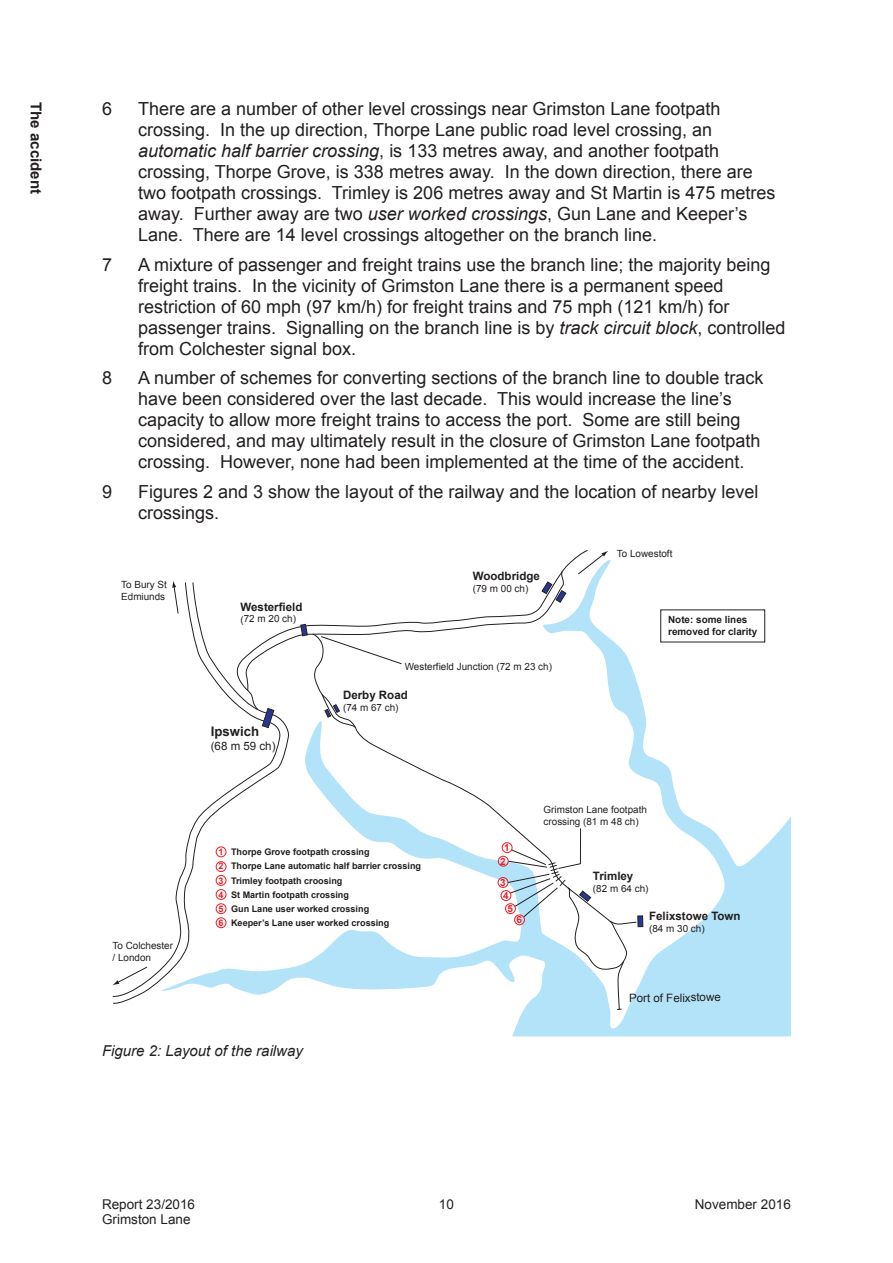
<style>
.page{position:relative;width:893px;height:1263px;background:#fff}
.page>*{position:absolute;margin:0;border:0;box-sizing:border-box;transform-origin:0 0}
.A_-_Body_Copy{font:18px/21px "Arial";color:#231f20}
.Caption_text{font:italic 15px "Arial";color:#231f20}
.Spine_text_-_recto{font:700 15px "Arial";color:#231f20}
.t1{font:13.5px/15px "Arial";color:#231f20}
.t2{font:700 13.2px "Arial";color:#231f20}
.t3{font:700 11.55px "Arial";color:#231f20}
.t4{font:11.55px "Arial";color:#231f20}
.t5{font:9.9px/11.9px "Arial";color:#231f20}
.t6{font:700 9.9px/11.9px "Arial";color:#231f20}
.t7{font:700 9.9px/13px "Arial";color:#ee1d23;text-align:center}
.t8{font:700 9px/14.2px "Arial";color:#231f20}
.s1{font-style:italic}
.s2{color:#ee1d23}
</style>
<div class="page">
<svg style="left:512px;top:609px;width:279px;height:427px"></svg>
<div style="left:638px;top:916px;width:5px;height:11px;background:#283890"></div>
<div style="left:637px;top:915px;width:6px;height:12px;border:1px solid #231f20"></div>
<svg style="left:112px;top:551px;width:525px;height:459px"></svg>
<div style="left:502px;top:842px;width:10px;height:11px;border:1px solid #ee1d23;border-radius:50%"></div>
<div style="left:216px;top:846px;width:10px;height:11px;border:1px solid #ee1d23;border-radius:50%"></div>
<div style="left:216px;top:861px;width:10px;height:11px;border:1px solid #ee1d23;border-radius:50%"></div>
<div style="left:216px;top:875px;width:10px;height:11px;border:1px solid #ee1d23;border-radius:50%"></div>
<div style="left:216px;top:889px;width:10px;height:11px;border:1px solid #ee1d23;border-radius:50%"></div>
<div style="left:216px;top:903px;width:10px;height:11px;border:1px solid #ee1d23;border-radius:50%"></div>
<div style="left:216px;top:917px;width:10px;height:11px;border:1px solid #ee1d23;border-radius:50%"></div>
<div style="left:501px;top:890px;width:10px;height:11px;border:1px solid #ee1d23;border-radius:50%"></div>
<div style="left:505px;top:903px;width:11px;height:11px;border:1px solid #ee1d23;border-radius:50%"></div>
<div style="left:514px;top:914px;width:11px;height:11px;border:1px solid #ee1d23;border-radius:50%"></div>
<div style="left:498px;top:856px;width:11px;height:10px;border:1px solid #ee1d23;border-radius:50%"></div>
<div style="left:498px;top:877px;width:10px;height:11px;border:1px solid #ee1d23;border-radius:50%"></div>
<p class="Spine_text_-_recto" style="left:46px;top:102px;width:93px;rotate:90deg">The accident</p>
<p class="A_-_Body_Copy" style="left:102px;top:99px;width:12px">6</p>
<p class="A_-_Body_Copy" style="left:138px;top:99px;width:639px">There are a number of other level crossings near Grimston Lane footpath crossing. In the up direction, Thorpe Lane public road level crossing, an <span class="s1">automatic half barrier crossing</span>, is 133 metres away, and another footpath crossing, Thorpe Grove, is 338 metres away. In the down direction, there are two footpath crossings. Trimley is 206 metres away and St Martin is 475 metres away. Further away are two <span class="s1">user worked crossings</span>, Gun Lane and Keeper’s Lane. There are 14 level crossings altogether on the branch line.</p>
<p class="A_-_Body_Copy" style="left:102px;top:254px;width:12px">7</p>
<p class="A_-_Body_Copy" style="left:138px;top:254px;width:649px">A mixture of passenger and freight trains use the branch line; the majority being freight trains. In the vicinity of Grimston Lane there is a permanent speed restriction of 60 mph (97 km/h) for freight trains and 75 mph (121 km/h) for passenger trains. Signalling on the branch line is by <span class="s1">track circuit block</span>, controlled from Colchester signal box.</p>
<p class="A_-_Body_Copy" style="left:102px;top:368px;width:12px">8</p>
<p class="A_-_Body_Copy" style="left:138px;top:368px;width:627px">A number of schemes for converting sections of the branch line to double track have been considered over the last decade. This would increase the line’s capacity to allow more freight trains to access the port. Some are still being considered, and may ultimately result in the closure of Grimston Lane footpath crossing. However, none had been implemented at the time of the accident.</p>
<p class="A_-_Body_Copy" style="left:102px;top:481px;width:12px">9</p>
<p class="A_-_Body_Copy" style="left:138px;top:481px;width:622px">Figures 2 and 3 show the layout of the railway and the location of nearby level crossings.</p>
<p class="t5" style="left:121px;top:579px;width:47px">To Bury St<br>Edmiunds</p>
<p class="t5" style="left:113px;top:940px;width:62px">To Colchester / London</p>
<p class="t3" style="left:240px;top:599px;width:64px">Westerfield</p>
<p class="t5" style="left:240px;top:613px;width:57px">(72 m 20 ch)</p>
<p class="t2" style="left:211px;top:723px;width:50px">Ipswich</p>
<p class="t4" style="left:211px;top:738px;width:66px">(68 m 59 ch)</p>
<p class="t3" style="left:473px;top:568px;width:69px">Woodbridge</p>
<p class="t5" style="left:473px;top:582px;width:57px">(79 m 00 ch)</p>
<p class="t5" style="left:405px;top:661px;width:149px">Westerfield Junction (72 m 23 ch)</p>
<p class="t3" style="left:343px;top:687px;width:66px">Derby Road</p>
<p class="t5" style="left:343px;top:701px;width:57px">(74 m 67 ch)</p>
<p class="t5" style="left:617px;top:548px;width:57px">To Lowestoft</p>
<p class="t6" style="left:668px;top:614px;width:91px">Note: some lines removed for clarity</p>
<p class="t5" style="left:544px;top:804px;width:105px">Grimston Lane footpath crossing (81 m 48 ch)</p>
<p class="t8" style="left:218px;top:845px;width:204px"><span class="s2">1</span> Thorpe Grove footpath crossing<br><span class="s2">2</span> Thorpe Lane automatic half barrier crossing <span class="s2">3</span> Trimley footpath croosing<br><span class="s2">4</span> St Martin footpath crossing<br><span class="s2">5</span> Gun Lane user worked crossing<br><span class="s2">6</span> Keeper’s Lane user worked crossing</p>
<p class="t7" style="left:504px;top:841px;width:7px">1</p>
<p class="t7" style="left:500px;top:851px;width:7px;line-height:21.3px;text-align:left">2<br>3</p>
<p class="t7" style="left:503px;top:889px;width:11px">4<br>5</p>
<p class="t7" style="left:517px;top:914px;width:7px">6</p>
<p class="t3" style="left:593px;top:868px;width:42px">Trimley</p>
<p class="t5" style="left:593px;top:883px;width:57px">(82 m 64 ch)</p>
<p class="t3" style="left:649px;top:908px;width:93px">Felixstowe Town</p>
<p class="t5" style="left:649px;top:922px;width:57px">(84 m 30 ch)</p>
<p class="t4" style="left:629px;top:990px;width:93px">Port of Felixstowe</p>
<p class="Caption_text" style="left:102px;top:1040px;width:202px">Figure 2: Layout of the railway</p>
<p class="t1" style="left:102px;top:1197px;width:95px">Report 23/2016<br>Grimston Lane</p>
<p class="t1" style="left:439px;top:1197px;width:17px">10</p>
<p class="t1" style="left:695px;top:1197px;width:98px">November 2016</p>
</div>
